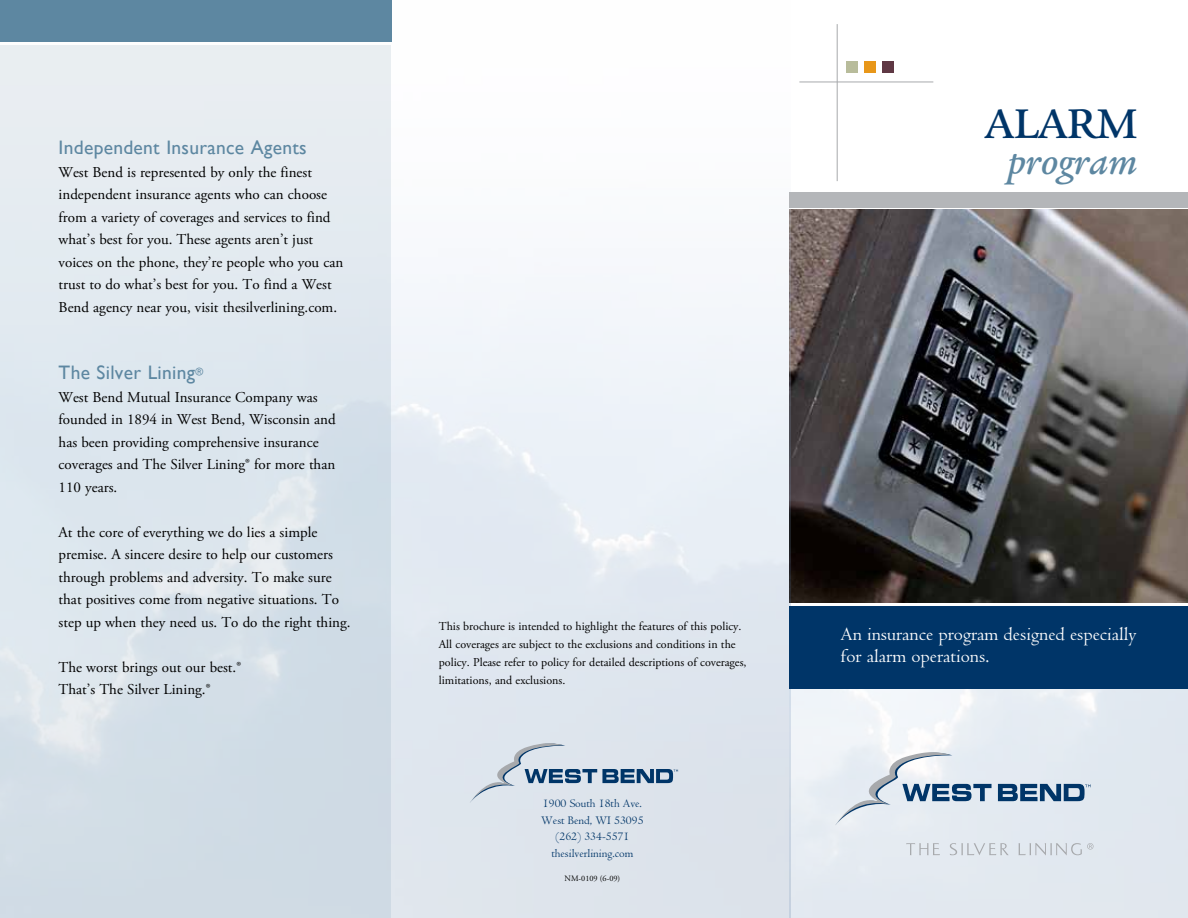
<style>
.page{position:relative;width:1188px;height:918px;background:#fff}
.page>*{position:absolute;margin:0;border:0;box-sizing:border-box;transform-origin:0 0}
.t1{font:500 45px "Legacy Serif";letter-spacing:-.02em;color:#003568}
.t2{font:italic 500 39px "Legacy Serif";color:#5d87a1}
.t3{font:19.5px/22.5px "Centaur";color:#fff}
.t4{font:19.5px "Gill Sans";letter-spacing:.015em;color:#5d87a1}
.t5{font:15px/22.5px "Adobe Garamond Pro";color:#000}
.t6{font:12px/18px "Adobe Garamond Pro";color:#000}
.t7{font:12px "Centaur";color:#003568}
.t8{font:8.25px "Adobe Garamond Pro";color:#000}
</style>
<div class="page">
<div style="left:846px;top:62px;width:12px;height:11px;background:#b8bc9b"></div>
<div style="left:864px;top:62px;width:12px;height:11px;background:#e89719"></div>
<div style="left:882px;top:62px;width:12px;height:11px;background:#5f3844"></div>
<hr style="left:799px;top:82px;width:134px;height:1px;background:#a7a9ac">
<hr style="left:837px;top:24px;width:1px;height:157px;background:#a7a9ac">
<img style="left:790px;top:209px;width:398px;height:393px">
<img style="left:0;top:41px;width:790px;height:877px">
<div style="left:789px;top:192px;width:399px;height:16px;background:#b4b6b9"></div>
<img style="left:789px;top:688px;width:399px;height:230px">
<div style="left:789px;top:606px;width:399px;height:82px;background:#003568"></div>
<div style="left:0;top:0;width:392px;height:41px;background:#5d87a1"></div>
<div style="left:0;top:45px;width:392px;height:873px;background:linear-gradient(to bottom,#e9eff3,#cedbe5)"></div>
<svg style="left:835px;top:752px;width:157px;height:73px;background:#ced8e2"></svg>
<svg style="left:998px;top:784px;width:93px;height:17px;background:#54789a"></svg>
<svg style="left:906px;top:843px;width:34px;height:12px"></svg>
<svg style="left:950px;top:843px;width:59px;height:12px"></svg>
<svg style="left:1018px;top:843px;width:76px;height:12px"></svg>
<svg style="left:470px;top:743px;width:208px;height:60px;background:#c2cedb"></svg>
<p class="t4" style="left:59px;top:136px;width:250px">Independent Insurance Agents</p>
<p class="t5" style="left:59px;top:161px;width:286px">West Bend is represented by only the finest independent insurance agents who can choose from a variety of coverages and services to find what’s best for you. These agents aren’t just voices on the phone, they’re people who you can trust to do what’s best for you. To find a West Bend agency near you, visit thesilverlining.com.</p>
<p class="t4" style="left:59px;top:361px;width:146px">The Silver Lining<sup>®</sup></p>
<p class="t5" style="left:59px;top:386px;width:279px">West Bend Mutual Insurance Company was founded in 1894 in West Bend, Wisconsin and has been providing comprehensive insurance coverages and The Silver Lining® for more than 110 years.</p>
<p class="t5" style="left:59px;top:521px;width:293px">At the core of everything we do lies a simple premise. A sincere desire to help our customers through problems and adversity. To make sure that positives come from negative situations. To step up when they need us. To do the right thing.</p>
<p class="t5" style="left:59px;top:656px;width:184px">The worst brings out our best.®</p>
<p class="t5" style="left:59px;top:679px;width:153px">That’s The Silver Lining.®</p>
<p class="t1" style="left:985px;top:98px;width:155px">ALARM</p>
<p class="t2" style="left:1008px;top:139px;width:131px">program</p>
<p class="t6" style="left:439px;top:617px;width:309px">This brochure is intended to highlight the features of this policy.<br>All coverages are subject to the exclusions and conditions in the policy. Please refer to policy for detailed descriptions of coverages, limitations, and exclusions.</p>
<p class="t3" style="left:841px;top:623px;width:297px">An insurance program designed especially for alarm operations.</p>
<p class="t7" style="left:543px;top:797px;width:100px">1900 South 18th Ave.</p>
<p class="t7" style="left:541px;top:814px;width:104px">West Bend, WI 53095</p>
<p class="t7" style="left:556px;top:830px;width:75px">(262) 334-5571</p>
<p class="t7" style="left:551px;top:847px;width:83px">thesilverlining.com</p>
<p class="t8" style="left:565px;top:873px;width:57px">NM-0109 (6-09)</p>
</div>
